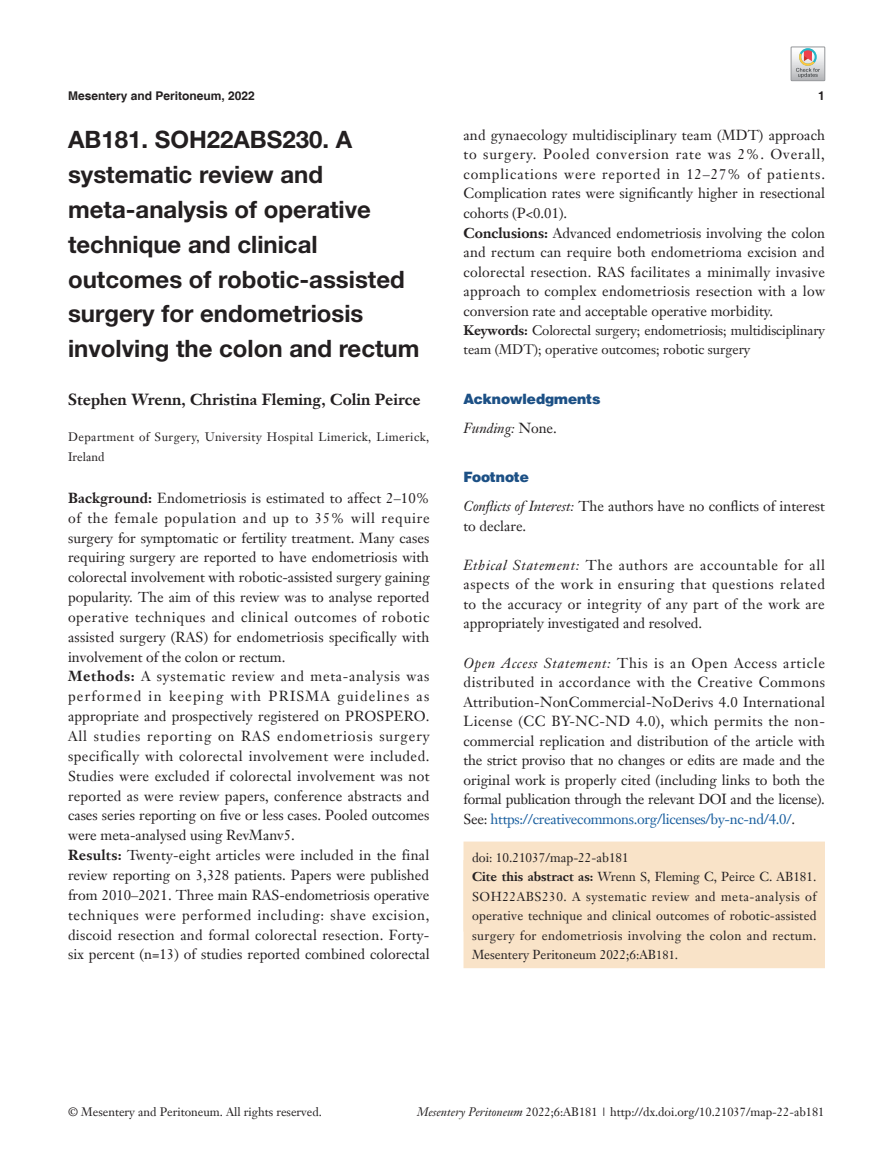
<style>
.page{position:relative;width:893px;height:1170px;background:#fff}
.page>*{position:absolute;margin:0;border:0;box-sizing:border-box;transform-origin:0 0}
.t1{font:700 24px/34.8px "Helvetica Neue LT Pro";color:#231f20}
.t2{font:700 15.75px "Janson Text LT";color:#231f20}
.t3{font:14.25px/19.8px "Janson Text LT";letter-spacing:.01em;color:#231f20}
.t4{font:900 14.25px "Helvetica";color:#1c5085}
.t5{font:italic 14.25px "Janson Text LT";color:#231f20}
.t6{font:13.5px/19.5px "Janson Text LT";letter-spacing:-.01em;color:#231f20}
.t7{font:12.75px/19.5px "Janson Text LT";letter-spacing:.015em;color:#231f20}
.t8{font:12px "Janson Text LT";color:#231f20}
.t9{font:12px/19.8px "Janson Text LT";letter-spacing:.035em;color:#231f20}
.t10{font:700 12px "Helvetica";color:#231f20}
.s1{font-weight:700}
.s2{font-style:normal}
.s3{font-style:italic}
.s4{color:#175d9e}
.s5{font-size:12px}
</style>
<div class="page">
<div style="left:463px;top:841px;width:362px;height:90px;background:#f9e3c8"></div>
<div style="left:463px;top:860px;width:362px;height:108px;background:#f9e3c8"></div>
<svg style="left:791px;top:47px;width:34px;height:34px"></svg>
<p class="t10" style="left:68px;top:88px;width:188px">Mesentery and Peritoneum, 2022</p>
<p class="t10" style="left:818px;top:88px;width:8px">1</p>
<h1 class="t1" style="left:68px;top:121px;width:353px">AB181. SOH22ABS230. A systematic review and meta-analysis of operative technique and clinical outcomes of robotic-assisted surgery for endometriosis involving the colon and rectum</h1>
<p class="t2" style="left:68px;top:389px;width:354px">Stephen Wrenn, Christina Fleming, Colin Peirce</p>
<p class="t9" style="left:68px;top:427px;width:363px">Department of Surgery, University Hospital Limerick, Limerick,<br>Ireland</p>
<p class="t3" style="left:68px;top:488px;width:363px"><span class="s1">Background:</span> Endometriosis is estimated to affect 2–10% of the female population and up to 35% will require surgery for symptomatic or fertility treatment. Many cases requiring surgery are reported to have endometriosis with colorectal involvement with robotic-assisted surgery gaining popularity. The aim of this review was to analyse reported operative techniques and clinical outcomes of robotic assisted surgery (RAS) for endometriosis specifically with involvement of the colon or rectum.<br><span class="s1">Methods:</span> A systematic review and meta-analysis was performed in keeping with PRISMA guidelines as appropriate and prospectively registered on PROSPERO.<br>All studies reporting on RAS endometriosis surgery specifically with colorectal involvement were included.<br>Studies were excluded if colorectal involvement was not reported as were review papers, conference abstracts and cases series reporting on five or less cases. Pooled outcomes were meta-analysed using RevManv5.<br><span class="s1">Results:</span> Twenty-eight articles were included in the final review reporting on 3,328 patients. Papers were published from 2010–2021. Three main RAS-endometriosis operative techniques were performed including: shave excision, discoid resection and formal colorectal resection. Forty&shy;six percent (n=13) of studies reported combined colorectal</p>
<p class="t3" style="left:463px;top:125px;width:363px">and gynaecology multidisciplinary team (MDT) approach to surgery. Pooled conversion rate was 2%. Overall, complications were reported in 12–27% of patients.<br>Complication rates were significantly higher in resectional cohorts (P&lt;0.01).<br><span class="s1">Conclusions:</span> Advanced endometriosis involving the colon and rectum can require both endometrioma excision and colorectal resection. RAS facilitates a minimally invasive approach to complex endometriosis resection with a low conversion rate and acceptable operative morbidity.</p>
<p class="t6" style="left:463px;top:320px;width:363px"><span class="s1">Keywords:</span> Colorectal surgery; endometriosis; multidisciplinary team (MDT); operative outcomes; robotic surgery</p>
<p class="t4" style="left:463px;top:389px;width:139px">Acknowledgments</p>
<p class="t5" style="left:463px;top:419px;width:95px">Funding: <span class="s2">None.</span></p>
<p class="t4" style="left:463px;top:467px;width:67px">Footnote</p>
<p class="t3" style="left:463px;top:496px;width:363px"><span class="s3">Conflicts of Interest:</span> The authors have no conflicts of interest to declare.</p>
<p class="t3" style="left:463px;top:555px;width:363px;text-align:justify"><span class="s3">Ethical Statement:</span> The authors are accountable for all aspects of the work in ensuring that questions related to the accuracy or integrity of any part of the work are appropriately investigated and resolved.</p>
<p class="t3" style="left:463px;top:652px;width:363px;text-align:justify"><span class="s3">Open Access Statement:</span> This is an Open Access article distributed in accordance with the Creative Commons Attribution-NonCommercial-NoDerivs 4.0 International License (CC BY-NC-ND 4.0), which permits the non&shy;commercial replication and distribution of the article with the strict proviso that no changes or edits are made and the original work is properly cited (including links to both the formal publication through the relevant DOI and the license).<br>See: <span class="s4">https://creativecommons.org/licenses/by-nc-nd/4.0/</span>.</p>
<p class="t7" style="left:472px;top:847px;width:346px">doi: 10.21037/map-22-ab181<br><span class="s1">Cite this abstract as:</span> Wrenn S, Fleming C, Peirce C. AB181.<br>SOH22ABS230. A systematic review and meta-analysis of operative technique and clinical outcomes of robotic-assisted surgery for endometriosis involving the colon and rectum.<br>Mesentery Peritoneum 2022;6:AB<span class="s5">181</span>.</p>
<p class="t8" style="left:68px;top:1104px;width:255px">© Mesentery and Peritoneum. All rights reserved.</p>
<p class="t8" style="left:417px;top:1104px;width:409px"><span class="s3">Mesentery Peritoneum</span> 2022;6:AB181 | http://dx.doi.org/10.21037/map-22-ab181</p>
</div>
